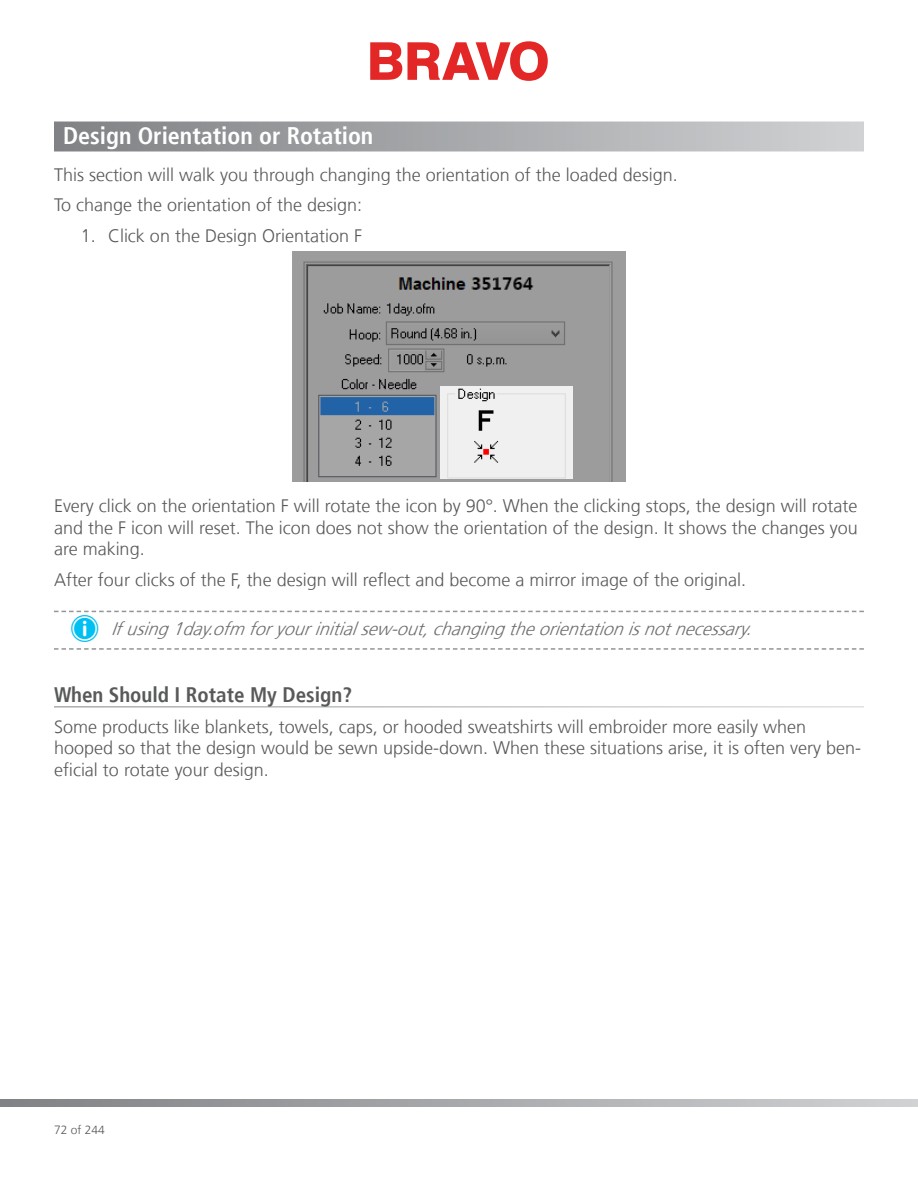
<style>
.page{position:relative;width:918px;height:1188px;background:#fff}
.page>*{position:absolute;margin:0;border:0;box-sizing:border-box;transform-origin:0 0}
.t1{font:700 condensed 24px "Frutiger";color:#fff}
.t2{font:700 condensed 21px "Frutiger";color:#58595b}
.t3{font:300 18px/21.6px "Frutiger";color:#58595b}
.t4{font:italic 300 18px "Frutiger";color:#6d6e71}
.t5{font:300 12px "Frutiger";color:#58595b}
.s1{color:#00c0f3}
</style>
<div class="page">
<svg style="left:1px;top:1099px;width:917px;height:8px"></svg>
<svg style="left:370px;top:41px;width:178px;height:40px"></svg>
<div style="left:54px;top:122px;width:810px;height:30px;background:linear-gradient(to right,#7f8184,#d0d1d3)"></div>
<svg style="left:54px;top:611px;width:810px;height:1px"></svg>
<svg style="left:54px;top:648px;width:810px;height:2px"></svg>
<svg style="left:292px;top:251px;width:334px;height:231px;fill:#9c9c9c"></svg>
<img style="left:440px;top:386px;width:132px;height:93px">
<h1 class="t1" style="left:63px;top:121px;width:312px">Design Orientation or Rotation</h1>
<p class="t3" style="left:54px;top:159px;width:625px;line-height:30.6px">This section will walk you through changing the orientation of the loaded design.<br>To change the orientation of the design:</p>
<p class="t3" style="left:81px;top:225px;width:283px">1. Click on the Design Orientation F</p>
<p class="t3" style="left:54px;top:495px;width:805px;text-align:justify">Every click on the orientation F will rotate the icon by 90°. When the clicking stops, the design will rotate and the F icon will reset. The icon does not show the orientation of the design. It shows the changes you are making.</p>
<p class="t3" style="left:54px;top:569px;width:694px">After four clicks of the F, the design will reflect and become a mirror image of the original.</p>
<p class="t4" style="left:70px;top:618px;width:689px"><span class="s1">•</span> Ifusing1day.ofm foryourinitialsew-out,changingtheorientationisnotnecessary.</p>
<p class="t2" style="left:54px;top:682px;width:300px">When Should I Rotate My Design?</p>
<p class="t3" style="left:54px;top:716px;width:809px">Some products like blankets, towels, caps, or hooded sweatshirts will embroider more easily when hooped so that the design would be sewn upside-down. When these situations arise, it is often very ben&shy;eficial to rotate your design.</p>
<p class="t5" style="left:54px;top:1123px;width:52px">72 of 244</p>
</div>
